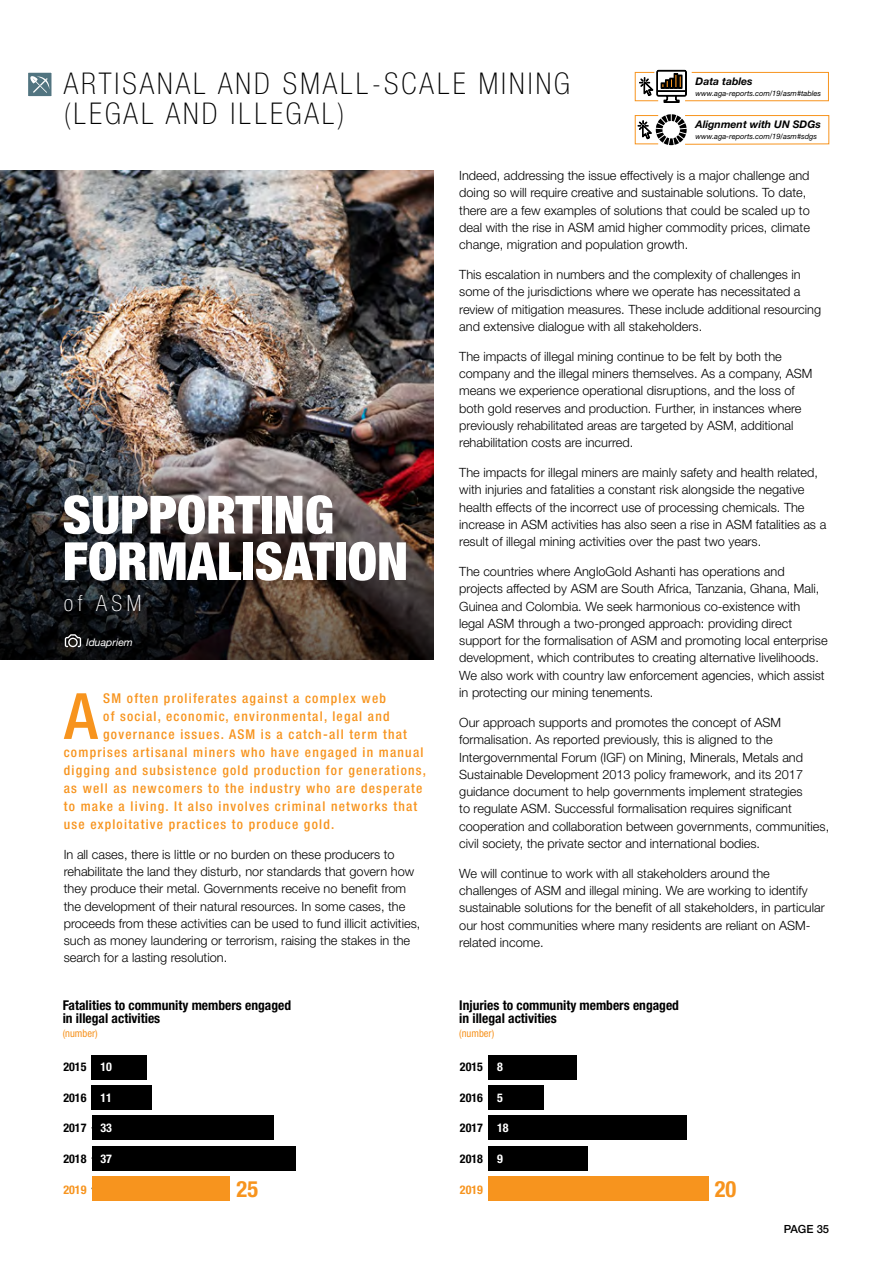
<style>
.page{position:relative;width:893px;height:1263px;background:#fff}
.page>*{position:absolute;margin:0;border:0;box-sizing:border-box;transform-origin:0 0}
._2020_Intro_paragrap{font:500 condensed 63.9px "Helvetica Neue";color:#f7941e}
.t1{font:900 condensed 52.65px/46.5px "Helvetica Neue";color:#fff}
._2020_TOP_PAGE_LV1{font:100 condensed 30px/30px "Helvetica Neue";letter-spacing:.1em;color:#000}
.t2{font:100 condensed 22.5px "Helvetica Neue";color:#fff}
.t3{font:700 condensed 22.5px "Helvetica Neue";color:#f7941e}
._2020_Intro_paragrap-2{font:500 condensed 13.5px "Helvetica Neue";letter-spacing:.09em;color:#f7941e}
.t4{font:700 condensed 13.5px/13.5px "Helvetica Neue";color:#000}
._2020_Body_copy{font:300 12.75px/17.2px "Helvetica Neue";color:#000}
.t5{font:700 condensed 12px "Helvetica Neue";color:#000}
.t6{font:700 condensed 12px "Helvetica Neue";color:#fff}
.t7{font:700 condensed 12px "Helvetica Neue";color:#f7941e}
.t8{font:500 11.25px "Helvetica Neue";color:#000}
.t9{font:italic 700 10.5px "Helvetica Neue";color:#000}
.t10{font:condensed 10.5px "Helvetica Neue";color:#f69320}
.t11{font:italic 10.5px "Helvetica Neue";color:#fff}
.t12{font:italic 7.5px "Helvetica Neue";color:#000}
</style>
<div class="page">
<img style="left:0;top:170px;width:434px;height:489px">
<svg style="left:65px;top:634px;width:16px;height:13px"></svg>
<div style="left:92px;top:1055px;width:55px;height:24px;background:#000"></div>
<div style="left:92px;top:1085px;width:60px;height:24px;background:#000"></div>
<div style="left:92px;top:1116px;width:182px;height:24px;background:#000"></div>
<div style="left:92px;top:1146px;width:204px;height:24px;background:#000"></div>
<div style="left:92px;top:1176px;width:137px;height:24px;background:#f7941e"></div>
<div style="left:488px;top:1055px;width:88px;height:24px;background:#000"></div>
<div style="left:488px;top:1085px;width:55px;height:24px;background:#000"></div>
<div style="left:488px;top:1116px;width:199px;height:24px;background:#000"></div>
<div style="left:488px;top:1146px;width:99px;height:24px;background:#000"></div>
<div style="left:488px;top:1176px;width:221px;height:24px;background:#f7941e"></div>
<div style="left:28px;top:72px;width:24px;height:25px;background:#517480"></div>
<svg style="left:30px;top:76px;width:19px;height:17px"></svg>
<div style="left:27px;top:72px;width:26px;height:25px;border:1px solid #fff"></div>
<svg style="left:634px;top:70px;width:195px;height:33px"></svg>
<div style="left:685px;top:115px;width:144px;height:30px;border:1px solid #f7941e"></div>
<svg style="left:638px;top:114px;width:49px;height:31px"></svg>
<p class="_2020_TOP_PAGE_LV1" style="left:64px;top:69px;width:508px">ARTISANAL AND SMALL-SCALE MINING (LEGAL AND ILLEGAL)</p>
<p class="t9" style="left:696px;top:75px;width:59px">Data tables</p>
<p class="t12" style="left:696px;top:89px;width:127px">www.aga-reports.com/19/asm#tables</p>
<p class="t9" style="left:696px;top:118px;width:127px">Alignment with UN SDGs</p>
<p class="t12" style="left:696px;top:132px;width:123px">www.aga-reports.com/19/asm#sdgs</p>
<p class="t1" style="left:63px;top:491px;width:347px">SUPPORTING<br>FORMALISATION</p>
<p class="t2" style="left:64px;top:590px;width:79px">of ASM</p>
<p class="t11" style="left:86px;top:635px;width:48px">Iduapriem</p>
<p class="_2020_Intro_paragrap" style="left:64px;top:678px;width:35px">A</p>
<p class="_2020_Intro_paragrap-2" style="left:103px;top:690px;width:284px">SM often proliferates against a complex web</p>
<p class="_2020_Intro_paragrap-2" style="left:103px;top:708px;width:288px">of social, economic, environmental, legal and</p>
<p class="_2020_Intro_paragrap-2" style="left:103px;top:726px;width:305px">governance issues. ASM is a catch-all term that</p>
<p class="_2020_Intro_paragrap-2" style="left:64px;top:744px;width:361px">comprises artisanal miners who have engaged in manual</p>
<p class="_2020_Intro_paragrap-2" style="left:64px;top:762px;width:364px">digging and subsistence gold production for generations,</p>
<p class="_2020_Intro_paragrap-2" style="left:64px;top:780px;width:360px">as well as newcomers to the industry who are desperate</p>
<p class="_2020_Intro_paragrap-2" style="left:64px;top:798px;width:355px">to make a living. It also involves criminal networks that</p>
<p class="_2020_Intro_paragrap-2" style="left:64px;top:816px;width:272px">use exploitative practices to produce gold.</p>
<p class="_2020_Body_copy" style="left:64px;top:845px;width:358px">In all cases, there is little or no burden on these producers to rehabilitate the land they disturb, nor standards that govern how they produce their metal. Governments receive no benefit from the development of their natural resources. In some cases, the proceeds from these activities can be used to fund illicit activities, such as money laundering or terrorism, raising the stakes in the search for a lasting resolution.</p>
<p class="t4" style="left:63px;top:998px;width:230px">Fatalities to community members engaged in illegal activities</p>
<p class="t10" style="left:63px;top:1027px;width:36px">(number)</p>
<p class="t6" style="left:100px;top:1059px;width:13px">10</p>
<p class="t6" style="left:100px;top:1090px;width:13px">11</p>
<p class="t6" style="left:100px;top:1121px;width:13px">33</p>
<p class="t6" style="left:100px;top:1151px;width:13px">37</p>
<p class="t3" style="left:237px;top:1175px;width:23px">25</p>
<p class="t5" style="left:63px;top:1059px;width:25px">2015</p>
<p class="t5" style="left:63px;top:1090px;width:25px">2016</p>
<p class="t5" style="left:63px;top:1121px;width:25px">2017</p>
<p class="t5" style="left:63px;top:1152px;width:25px">2018</p>
<p class="t7" style="left:63px;top:1182px;width:25px">2019</p>
<p class="_2020_Body_copy" style="left:459px;top:167px;width:352px">Indeed, addressing the issue effectively is a major challenge and doing so will require creative and sustainable solutions. To date, there are a few examples of solutions that could be scaled up to deal with the rise in ASM amid higher commodity prices, climate change, migration and population growth.</p>
<p class="_2020_Body_copy" style="left:459px;top:266px;width:363px">This escalation in numbers and the complexity of challenges in some of the jurisdictions where we operate has necessitated a review of mitigation measures. These include additional resourcing and extensive dialogue with all stakeholders.</p>
<p class="_2020_Body_copy" style="left:459px;top:347px;width:355px">The impacts of illegal mining continue to be felt by both the company and the illegal miners themselves. As a company, ASM means we experience operational disruptions, and the loss of both gold reserves and production. Further, in instances where previously rehabilitated areas are targeted by ASM, additional rehabilitation costs are incurred.</p>
<p class="_2020_Body_copy" style="left:459px;top:464px;width:368px">The impacts for illegal miners are mainly safety and health related, with injuries and fatalities a constant risk alongside the negative health effects of the incorrect use of processing chemicals. The increase in ASM activities has also seen a rise in ASM fatalities as a result of illegal mining activities over the past two years.</p>
<p class="_2020_Body_copy" style="left:459px;top:563px;width:370px">The countries where AngloGold Ashanti has operations and projects affected by ASM are South Africa, Tanzania, Ghana, Mali, Guinea and Colombia. We seek harmonious co-existence with legal ASM through a two-pronged approach: providing direct support for the formalisation of ASM and promoting local enterprise development, which contributes to creating alternative livelihoods.<br>We also work with country law enforcement agencies, which assist in protecting our mining tenements.</p>
<p class="_2020_Body_copy" style="left:459px;top:713px;width:371px">Our approach supports and promotes the concept of ASM formalisation. As reported previously, this is aligned to the Intergovernmental Forum (IGF) on Mining, Minerals, Metals and Sustainable Development 2013 policy framework, and its 2017 guidance document to help governments implement strategies<br>to regulate ASM. Successful formalisation requires significant cooperation and collaboration between governments, communities, civil society, the private sector and international bodies.</p>
<p class="_2020_Body_copy" style="left:459px;top:864px;width:367px">We will continue to work with all stakeholders around the challenges of ASM and illegal mining. We are working to identify sustainable solutions for the benefit of all stakeholders, in particular our host communities where many residents are reliant on ASM&shy;related income.</p>
<p class="t4" style="left:459px;top:998px;width:221px">Injuries to community members engaged in illegal activities</p>
<p class="t10" style="left:459px;top:1027px;width:36px">(number)</p>
<p class="t6" style="left:497px;top:1059px;width:7px">8</p>
<p class="t6" style="left:497px;top:1090px;width:7px">5</p>
<p class="t6" style="left:497px;top:1121px;width:13px">18</p>
<p class="t6" style="left:497px;top:1151px;width:7px">9</p>
<p class="t5" style="left:460px;top:1059px;width:25px">2015</p>
<p class="t5" style="left:460px;top:1090px;width:25px">2016</p>
<p class="t5" style="left:460px;top:1121px;width:25px">2017</p>
<p class="t5" style="left:460px;top:1152px;width:25px">2018</p>
<p class="t7" style="left:460px;top:1182px;width:25px">2019</p>
<p class="t3" style="left:715px;top:1175px;width:23px">20</p>
<p class="t8" style="left:784px;top:1223px;width:47px">PAGE 35</p>
</div>
